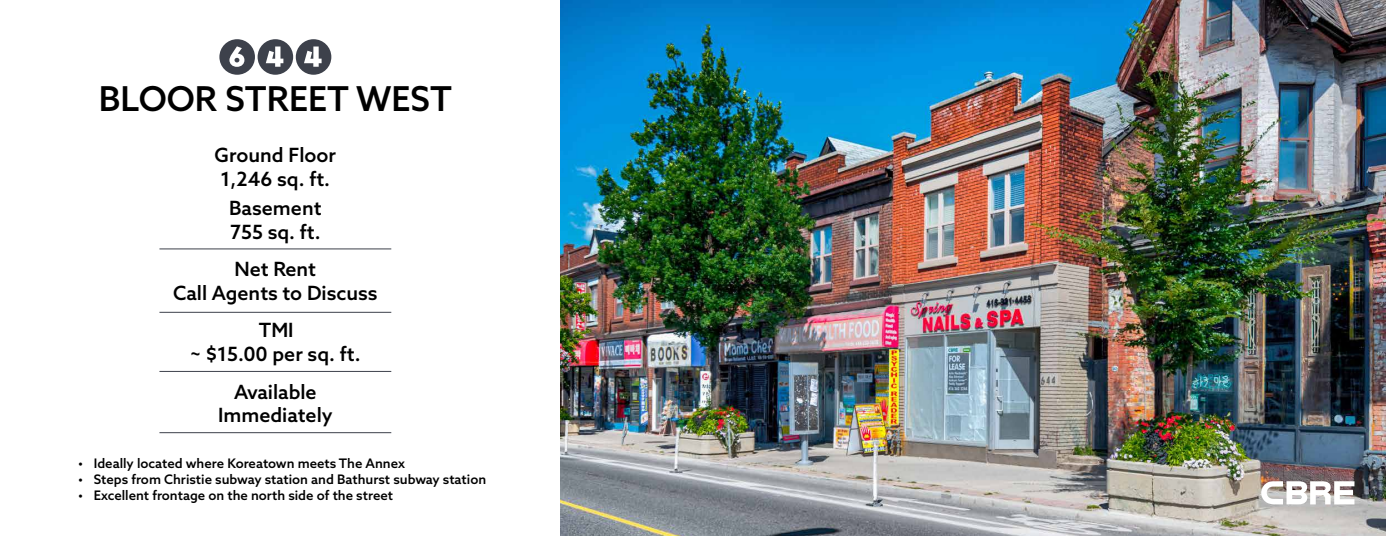
<style>
.page{position:relative;width:1386px;height:536px;background:#fff}
.page>*{position:absolute;margin:0;border:0;box-sizing:border-box;transform-origin:0 0}
.t1{font:54.77px "Regulator Nova Cameo";color:#3d414b}
.t2{font:500 34.3px "Azo Sans";color:#000}
.t3{font:500 19.6px "Azo Sans";color:#000}
.t4{font:500 13.12px "Azo Sans";color:#000}
</style>
<div class="page">
<hr style="left:159px;top:248px;width:232px;height:1px;background:#3d414b">
<hr style="left:159px;top:312px;width:232px;height:1px;background:#3d414b">
<hr style="left:159px;top:371px;width:232px;height:1px;background:#3d414b">
<hr style="left:159px;top:432px;width:232px;height:1px;background:#3d414b">
<img style="left:561px;top:0;width:825px;height:536px">
<svg style="left:1261px;top:481px;width:93px;height:23px"></svg>
<h1 class="t1" style="left:218px;top:30px;width:116px">644</h1>
<h2 class="t2" style="left:99px;top:76px;width:355px">BLOOR STREET WEST</h2>
<h3 class="t3" style="left:215px;top:142px;width:123px">Ground Floor</h3>
<h3 class="t3" style="left:221px;top:166px;width:111px">1,246 sq. ft.</h3>
<h3 class="t3" style="left:229px;top:195px;width:94px">Basement</h3>
<h3 class="t3" style="left:230px;top:218px;width:92px">755 sq. ft.</h3>
<h3 class="t3" style="left:235px;top:256px;width:83px">Net Rent</h3>
<h3 class="t3" style="left:173px;top:280px;width:206px">Call Agents to Discuss</h3>
<h3 class="t3" style="left:259px;top:317px;width:36px">TMI</h3>
<h3 class="t3" style="left:190px;top:341px;width:172px">~ $15.00 per sq. ft.</h3>
<h3 class="t3" style="left:234px;top:378px;width:84px">Available</h3>
<h3 class="t3" style="left:218px;top:402px;width:116px">Immediately</h3>
<p class="t4" style="left:78px;top:455px;width:328px">• Ideally located where Koreatown meets The Annex</p>
<p class="t4" style="left:78px;top:470px;width:410px">• Steps from Christie subway station and Bathurst subway station</p>
<p class="t4" style="left:78px;top:486px;width:316px">• Excellent frontage on the north side of the street</p>
</div>
